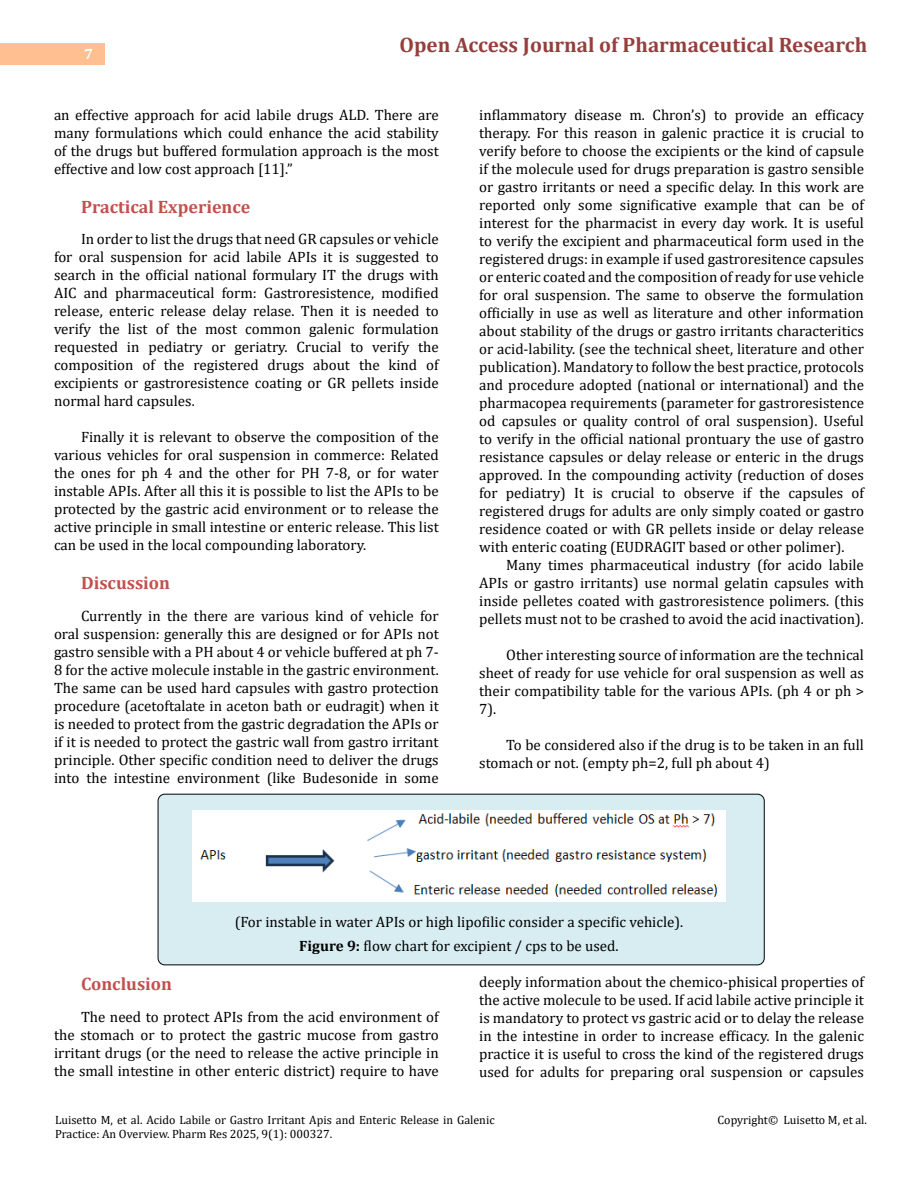
<style>
.page{position:relative;width:918px;height:1188px;background:#fff}
.page>*{position:absolute;margin:0;border:0;box-sizing:border-box;transform-origin:0 0}
.t1{font:700 21px "Cambria";color:#953f3c}
.t2{font:700 18px "Cambria";color:#c0504d}
.t3{font:15px/18px "Cambria";color:#000;text-align:justify}
.t4{font:700 15px "Cambria";color:#fff}
.t5{font:12px/14.4px "Cambria";color:#000}
.s1{font-weight:700}
</style>
<div class="page">
<div style="left:0;top:43px;width:105px;height:21px;background:#ffbf91"></div>
<div style="left:158px;top:794px;width:606px;height:171px;background:#d8edf2;border-radius:7px"></div>
<div style="left:158px;top:794px;width:607px;height:171px;border:1px solid #000;border-radius:7px"></div>
<img style="left:193px;top:810px;width:532px;height:92px">
<p class="t4" style="left:84px;top:44px;width:10px">7</p>
<h1 class="t1" style="left:399px;top:30px;width:469px">Open Access Journal of Pharmaceutical Research</h1>
<p class="t3" style="left:54px;top:105px;width:386px">an effective approach for acid labile drugs ALD. There are many formulations which could enhance the acid stability of the drugs but buffered formulation approach is the most effective and low cost approach [11].”</p>
<p class="t2" style="left:81px;top:194px;width:171px">Practical Experience</p>
<p class="t3" style="left:54px;top:230px;width:386px;text-indent:27px">In order to list the drugs that need GR capsules or vehicle for oral suspension for acid labile APIs it is suggested to search in the official national formulary IT the drugs with AIC and pharmaceutical form: Gastroresistence, modified release, enteric release delay relase. Then it is needed to verify the list of the most common galenic formulation requested in pediatry or geriatry. Crucial to verify the composition of the registered drugs about the kind of excipients or gastroresistence coating or GR pellets inside normal hard capsules.</p>
<p class="t3" style="left:54px;top:428px;width:386px;text-indent:27px">Finally it is relevant to observe the composition of the various vehicles for oral suspension in commerce: Related the ones for ph 4 and the other for PH 7-8, or for water instable APIs. After all this it is possible to list the APIs to be protected by the gastric acid environment or to release the active principle in small intestine or enteric release. This list can be used in the local compounding laboratory.</p>
<p class="t2" style="left:81px;top:570px;width:91px">Discussion</p>
<p class="t3" style="left:54px;top:606px;width:386px;text-indent:27px">Currently in the there are various kind of vehicle for oral suspension: generally this are designed or for APIs not gastro sensible with a PH about 4 or vehicle buffered at ph 7- 8 for the active molecule instable in the gastric environment.<br>The same can be used hard capsules with gastro protection procedure (acetoftalate in aceton bath or eudragit) when it is needed to protect from the gastric degradation the APIs or if it is needed to protect the gastric wall from gastro irritant principle. Other specific condition need to deliver the drugs into the intestine environment (like Budesonide in some</p>
<p class="t3" style="left:479px;top:105px;width:386px">inflammatory disease m. Chron’s) to provide an efficacy therapy. For this reason in galenic practice it is crucial to verify before to choose the excipients or the kind of capsule if the molecule used for drugs preparation is gastro sensible or gastro irritants or need a specific delay. In this work are reported only some significative example that can be of interest for the pharmacist in every day work. It is useful to verify the excipient and pharmaceutical form used in the registered drugs: in example if used gastroresitence capsules or enteric coated and the composition of ready for use vehicle for oral suspension. The same to observe the formulation officially in use as well as literature and other information about stability of the drugs or gastro irritants characteritics or acid-lability. (see the technical sheet, literature and other publication). Mandatory to follow the best practice, protocols and procedure adopted (national or international) and the pharmacopea requirements (parameter for gastroresistence od capsules or quality control of oral suspension). Useful to verify in the official national prontuary the use of gastro resistance capsules or delay release or enteric in the drugs approved. In the compounding activity (reduction of doses for pediatry) It is crucial to observe if the capsules of registered drugs for adults are only simply coated or gastro residence coated or with GR pellets inside or delay release with enteric coating (EUDRAGIT based or other polimer).</p>
<p class="t3" style="left:479px;top:555px;width:386px;text-indent:27px">Many times pharmaceutical industry (for acido labile APIs or gastro irritants) use normal gelatin capsules with inside pelletes coated with gastroresistence polimers. (this pellets must not to be crashed to avoid the acid inactivation).</p>
<p class="t3" style="left:479px;top:645px;width:386px;text-indent:27px">Other interesting source of information are the technical sheet of ready for use vehicle for oral suspension as well as their compatibility table for the various APIs. (ph 4 or ph &gt; 7).</p>
<p class="t3" style="left:479px;top:735px;width:386px;text-indent:27px">To be considered also if the drug is to be taken in an full stomach or not. (empty ph=2, full ph about 4)</p>
<p class="t3" style="left:235px;top:909px;width:450px;line-height:24.8px;text-align:center">(For instable in water APIs or high lipofilic consider a specific vehicle).<br><span class="s1">Figure 9:</span> flow chart for excipient / cps to be used.</p>
<p class="t2" style="left:81px;top:972px;width:93px">Conclusion</p>
<p class="t3" style="left:54px;top:1008px;width:386px;text-indent:27px">The need to protect APIs from the acid environment of the stomach or to protect the gastric mucose from gastro irritant drugs (or the need to release the active principle in the small intestine in other enteric district) require to have</p>
<p class="t3" style="left:479px;top:973px;width:386px">deeply information about the chemico-phisical properties of the active molecule to be used. If acid labile active principle it is mandatory to protect vs gastric acid or to delay the release in the intestine in order to increase efficacy. In the galenic practice it is useful to cross the kind of the registered drugs used for adults for preparing oral suspension or capsules</p>
<p class="t5" style="left:55px;top:1112px;width:441px">Luisetto M, et al. Acido Labile or Gastro Irritant Apis and Enteric Release in Galenic<br>Practice: An Overview. Pharm Res 2025, 9(1): 000327.</p>
<p class="t5" style="left:718px;top:1112px;width:151px">Copyright© Luisetto M, et al.</p>
</div>
